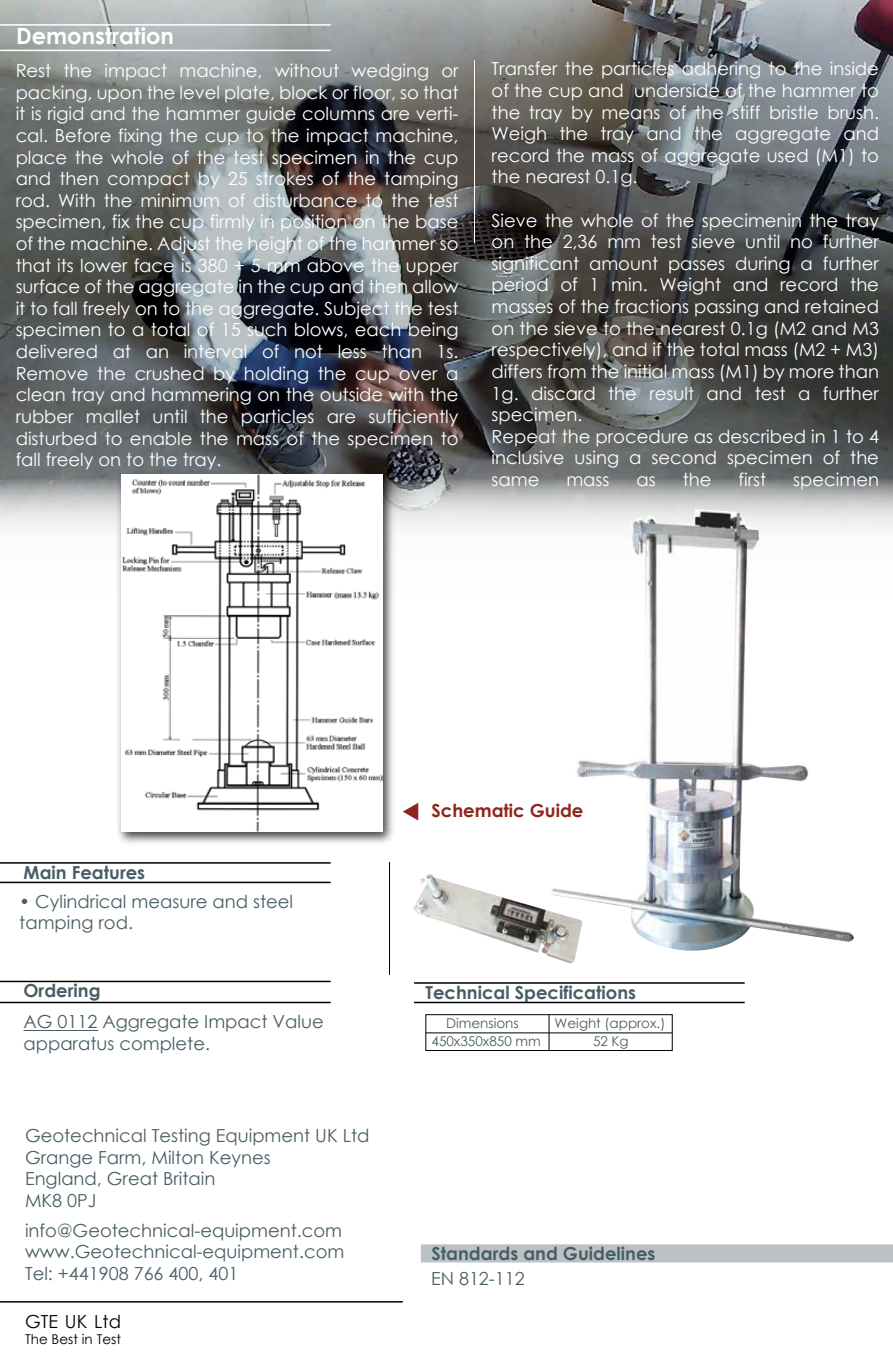
<style>
.page{position:relative;width:893px;height:1371px;background:#fff}
.page>*{position:absolute;margin:0;border:0;box-sizing:border-box;transform-origin:0 0}
.t1{font:700 22.5px "Century Gothic";color:#fff}
.t2{font:18px/21.6px "Century Gothic";color:#fff;text-align:justify}
.t3{font:18px/21.6px "Century Gothic";color:#485e65}
.t4{font:700 18px "Century Gothic";color:#485e65}
.t5{font:700 18px "Century Gothic";color:#8d261c}
.t6{font:18px "Century Gothic";color:#000}
.t7{font:13.5px "Century Gothic";color:#485e65}
.t8{font:13.5px "Century Gothic";color:#000}
</style>
<div class="page">
<svg style="left:0;top:0;width:893px;height:477px;background:#5d6061"></svg>
<svg style="left:0;top:477px;width:893px;height:54px;background:#bec0c0"></svg>
<div style="left:421px;top:1244px;width:472px;height:18px;background:#bac2c5"></div>
<hr style="left:474px;top:61px;width:1px;height:182px;background:#fff">
<hr style="left:390px;top:862px;width:1px;height:113px;background:#000">
<hr style="left:0;top:862px;width:331px;height:1px;background:#000">
<hr style="left:0;top:881px;width:331px;height:2px;background:#000">
<hr style="left:0;top:980px;width:331px;height:2px;background:#000">
<hr style="left:0;top:1001px;width:331px;height:2px;background:#000">
<hr style="left:414px;top:982px;width:331px;height:1px;background:#000">
<hr style="left:414px;top:1001px;width:331px;height:2px;background:#000">
<hr style="left:0;top:24px;width:331px;height:2px;background:#fff">
<hr style="left:0;top:50px;width:331px;height:1px;background:#fff">
<hr style="left:426px;top:1032px;width:246px;height:1px;background:#000">
<div style="left:425px;top:1014px;width:248px;height:36px;border:1px solid #000"></div>
<hr style="left:24px;top:1030px;width:74px;height:1px;background:#485e65">
<hr style="left:549px;top:1014px;width:1px;height:36px;background:#000">
<hr style="left:0;top:1300px;width:403px;height:2px;background:#000">
<svg style="left:403px;top:803px;width:15px;height:17px"></svg>
<img style="left:112px;top:465px;width:290px;height:379px">
<img style="left:121px;top:475px;width:261px;height:356px">
<img style="left:544px;top:509px;width:316px;height:442px">
<img style="left:413px;top:874px;width:170px;height:89px">
<p class="t1" style="left:16px;top:19px;width:159px">Demonstration</p>
<p class="t2" style="left:16px;top:60px;width:444px">Rest the impact machine, without wedging or packing, upon the level plate, block or floor, so that it is rigid and the hammer guide columns are verti&shy;cal. Before fixing the cup to the impact machine, place the whole of the test specimen in the cup and then compact by 25 strokes of the tamping rod. With the minimum of disturbance to the test specimen, fix the cup firmly in position on the base of the machine. Adjust the height of the hammer so that its lower face is 380 + 5 mm above the upper surface of the aggregate in the cup and then allow it to fall freely on to the aggregate. Subject the test specimen to a total of 15 such blows, each being delivered at an interval of not less than 1s.<br>Remove the crushed by holding the cup over a clean tray and hammering on the outside with the rubber mallet until the particles are sufficiently disturbed to enable the mass of the specimen to fall freely on to the tray.</p>
<p class="t2" style="left:492px;top:58px;width:389px">Transfer the particles adhering to the inside of the cup and underside of the hammer to the tray by means of the stiff bristle brush.<br>Weigh the tray and the aggregate and record the mass of aggregate used (M1) to the nearest 0.1g.</p>
<p class="t2" style="left:492px;top:209px;width:389px;text-align:left">Sieve the whole of the specimenin the tray on the 2,36 mm test sieve until no further significant amount passes during a further period of 1 min. Weight and record the masses of the fractions passing and retained on the sieve to the nearest 0.1g (M2 and M3 respectively), and if the total mass (M2 + M3) differs from the initial mass (M1) by more than 1g. discard the result and test a further specimen.<br>Repeat the procedure as described in 1 to 4 inclusive using a second specimen of the same</p>
<p class="t2" style="left:566px;top:468px;width:45px">mass</p>
<p class="t2" style="left:636px;top:468px;width:21px">as</p>
<p class="t2" style="left:683px;top:468px;width:30px">the</p>
<p class="t2" style="left:738px;top:468px;width:29px">first</p>
<p class="t2" style="left:793px;top:468px;width:87px">specimen</p>
<p class="t4" style="left:24px;top:858px;width:123px">Main Features</p>
<p class="t3" style="left:19px;top:890px;width:275px">• Cylindrical measure and steel tamping rod.</p>
<p class="t5" style="left:432px;top:796px;width:153px">Schematic Guide</p>
<p class="t4" style="left:24px;top:976px;width:79px">Ordering</p>
<p class="t4" style="left:426px;top:978px;width:212px">Technical Specifications</p>
<p class="t7" style="left:446px;top:1013px;width:74px">Dimensions</p>
<p class="t7" style="left:555px;top:1013px;width:112px">Weight (approx.)</p>
<p class="t3" style="left:24px;top:1010px;width:302px">AG 0112 Aggregate Impact Value apparatus complete.</p>
<p class="t7" style="left:432px;top:1031px;width:111px">450x350x850 mm</p>
<p class="t7" style="left:593px;top:1031px;width:37px">52 Kg</p>
<p class="t3" style="left:25px;top:1124px;width:346px">Geotechnical Testing Equipment UK Ltd<br>Grange Farm, Milton Keynes<br>England, Great Britain<br>MK8 0PJ</p>
<p class="t3" style="left:25px;top:1218px;width:321px">info@Geotechnical-equipment.com www.Geotechnical-equipment.com<br>Tel: +441908 766 400, 401</p>
<p class="t6" style="left:25px;top:1308px;width:98px">GTE UK Ltd</p>
<p class="t8" style="left:25px;top:1329px;width:97px">The Best in Test</p>
<p class="t4" style="left:432px;top:1239px;width:225px">Standards and Guidelines</p>
<p class="t3" style="left:431px;top:1267px;width:95px">EN 812-112</p>
</div>
